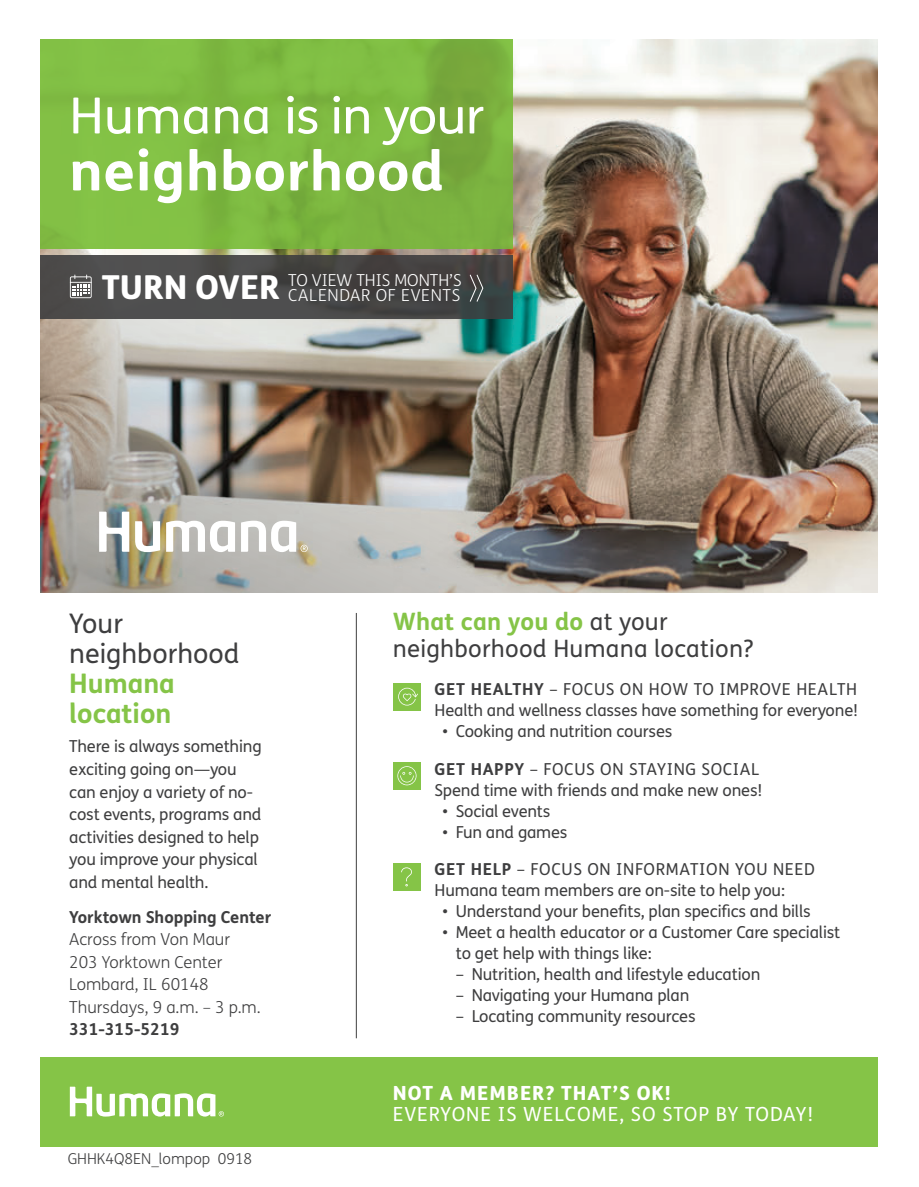
<style>
.page{position:relative;width:919px;height:1187px;background:#fff}
.page>*{position:absolute;margin:0;border:0;box-sizing:border-box;transform-origin:0 0}
.t1{font:700 54.6px "FS Humana";letter-spacing:.01em;color:#fff;scale:1.04 1}
.t2{font:49.95px "FS Humana";letter-spacing:-.01em;color:#fff;scale:1.04 1}
.t3{font:27px/30px "FS Humana";color:#3e3e3f}
.t4{font:700 27px/30px "FS Humana";color:#85c447}
.t5{font:24px/27px "FS Humana";letter-spacing:.01em;color:#3e3e3f}
.t6{font:19.5px "FS Humana";letter-spacing:.05em;color:#fff}
.t7{font:800 19.5px "FS Humana";letter-spacing:.05em;color:#fff}
.t8{font:16.5px/22.5px "FS Humana";letter-spacing:-.01em;color:#3e3e3f}
.t9{font:300 16.5px "FS Humana";color:#3e3e3f}
.t10{font:300 16.5px/15.8px "FS Humana";letter-spacing:.025em;color:#fff;text-align:right}
.t11{font:700 16.5px "FS Humana";color:#3e3e3f}
.t12{font:300 15px "FS Humana";color:#3e3e3f}
.s1{font-weight:800;font-size:33px}
.s2{font-weight:700;color:#85c447}
.s3{font-weight:700}
</style>
<div class="page">
<div style="left:40px;top:1057px;width:837px;height:89px;background:#85c447"></div>
<img style="left:763px;top:39px;width:114px;height:554px">
<img style="left:40px;top:39px;width:723px;height:554px">
<svg style="left:99px;top:512px;width:208px;height:40px"></svg>
<div style="left:40px;top:255px;width:473px;height:63px;background:linear-gradient(to right,#515050,#3f3f3f)"></div>
<svg style="left:70px;top:1086px;width:154px;height:30px"></svg>
<hr style="left:356px;top:613px;width:1px;height:425px;background:#3e3e3f">
<svg style="left:70px;top:275px;width:22px;height:23px"></svg>
<div style="left:40px;top:39px;width:473px;height:209px;background:linear-gradient(to right,#83c345,#79b03e)"></div>
<svg style="left:468px;top:273px;width:15px;height:30px"></svg>
<div style="left:392px;top:683px;width:28px;height:27px;background:#85c447"></div>
<div style="left:392px;top:762px;width:28px;height:28px;background:#85c447"></div>
<div style="left:392px;top:863px;width:28px;height:28px;background:#85c447"></div>
<svg style="left:398px;top:688px;width:20px;height:17px"></svg>
<svg style="left:397px;top:766px;width:19px;height:19px"></svg>
<svg style="left:401px;top:867px;width:11px;height:19px"></svg>
<h2 class="t2" style="left:69px;top:82px;width:400px">Humana is in your</h2>
<h1 class="t1" style="left:69px;top:129px;width:361px">neighborhood</h1>
<p class="t10" style="left:102px;top:272px;width:361px"><span class="s1">TURN OVER</span> TO VIEW THIS MONTH’S<br>CALENDAR OF EVENTS</p>
<h3 class="t3" style="left:69px;top:608px;width:172px">Your neighborhood</h3>
<h3 class="t4" style="left:69px;top:667px;width:107px">Humana location</h3>
<p class="t8" style="left:69px;top:735px;width:194px">There is always something exciting going on—you can enjoy a variety of no&shy;cost events, programs and activities designed to help you improve your physical and mental health.</p>
<p class="t11" style="left:69px;top:904px;width:203px">Yorktown Shopping Center</p>
<p class="t9" style="left:69px;top:928px;width:162px">Across from Von Maur</p>
<p class="t9" style="left:69px;top:950px;width:155px">203 Yorktown Center</p>
<p class="t9" style="left:69px;top:973px;width:141px">Lombard, IL 60148</p>
<p class="t9" style="left:69px;top:995px;width:193px">Thursdays, 9 a.m. – 3 p.m.</p>
<p class="t11" style="left:69px;top:1016px;width:112px">331-315-5219</p>
<p class="t12" style="left:68px;top:1148px;width:186px">GHHK4Q8EN_lompop 0918</p>
<h3 class="t5" style="left:392px;top:607px;width:362px"><span class="s2">What can you do</span> at your neighborhood Humana location?</h3>
<p class="t8" style="left:434px;top:678px;width:425px;line-height:21px"><span class="s3">GET HEALTHY</span> – FOCUS ON HOW TO IMPROVE HEALTH<br>Health and wellness classes have something for everyone!</p>
<p class="t8" style="left:442px;top:720px;width:231px">• Cooking and nutrition courses</p>
<p class="t8" style="left:434px;top:758px;width:329px;line-height:21px"><span class="s3">GET HAPPY</span> – FOCUS ON STAYING SOCIAL<br>Spend time with friends and make new ones!</p>
<p class="t8" style="left:442px;top:799px;width:109px">• Social events</p>
<p class="t8" style="left:442px;top:820px;width:126px">• Fun and games</p>
<p class="t8" style="left:434px;top:858px;width:382px;line-height:21px"><span class="s3">GET HELP</span> – FOCUS ON INFORMATION YOU NEED<br>Humana team members are on-site to help you:</p>
<p class="t8" style="left:442px;top:900px;width:369px">• Understand your benefits, plan specifics and bills</p>
<p class="t8" style="left:455px;top:921px;width:386px;line-height:21px;text-indent:-13px">• Meet a health educator or a Customer Care specialist to get help with things like:</p>
<p class="t8" style="left:455px;top:963px;width:306px">– Nutrition, health and lifestyle education</p>
<p class="t8" style="left:455px;top:984px;width:235px">– Navigating your Humana plan</p>
<p class="t8" style="left:455px;top:1005px;width:241px">– Locating community resources</p>
<p class="t7" style="left:392px;top:1078px;width:279px">NOT A MEMBER? THAT’S OK!</p>
<p class="t6" style="left:392px;top:1101px;width:422px">EVERYONE IS WELCOME, SO STOP BY TODAY!</p>
</div>
